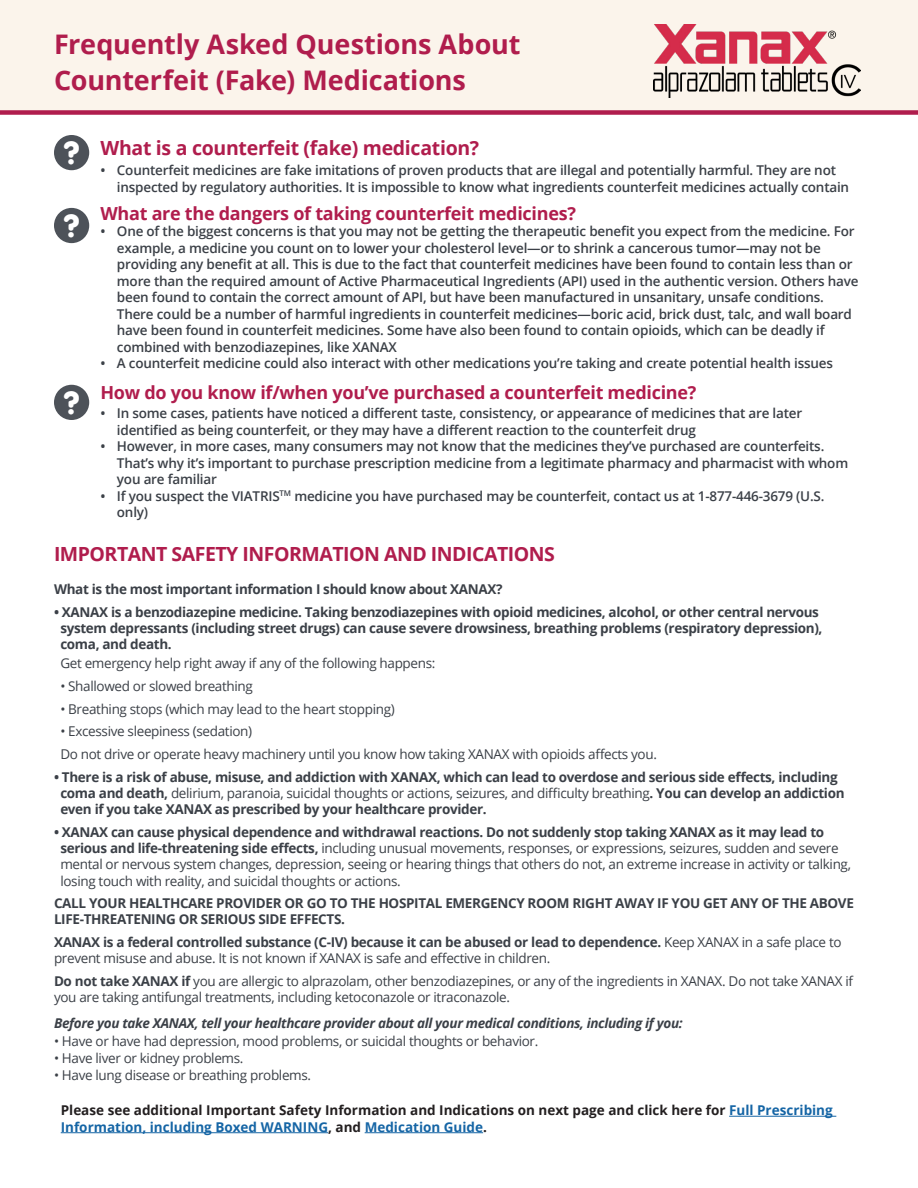
<style>
.page{position:relative;width:918px;height:1188px;background:#fff}
.page>*{position:absolute;margin:0;border:0;box-sizing:border-box;transform-origin:0 0}
.t1{font:900 31.5px "VAG Rounded Std";color:#fff}
.t2{font:700 27px/36px "Open Sans";letter-spacing:-.005em;color:#b01d4d}
.t3{font:700 19.5px "Open Sans";letter-spacing:-.025em;color:#b01d4d}
.t4{font:700 18px "Open Sans";letter-spacing:-.015em;color:#b01d4d}
.t5{font:600 13.5px/16.5px "Open Sans";letter-spacing:-.015em;color:#3b4047}
.t6{font:13.5px/16.2px "Open Sans";letter-spacing:-.025em;color:#3b4047}
.t7{font:700 13.5px/16.2px "Open Sans";letter-spacing:-.025em;color:#3b4047}
.t8{font:700 13.5px/16.5px "Open Sans";color:#231f20}
.t9{font:italic 700 13.5px "Open Sans";letter-spacing:-.025em;color:#3b4047}
.s1{font-weight:400}
.s2{font-weight:700}
.s3{color:#1565a5}
</style>
<div class="page">
<div style="left:0;top:0;width:918px;height:115px;background:#fbf4eb"></div>
<img style="left:654px;top:24px;width:206px;height:73px">
<hr style="left:729px;top:1116px;width:107px;height:1px;background:#1565a5">
<hr style="left:61px;top:1132px;width:267px;height:1px;background:#1565a5">
<hr style="left:365px;top:1132px;width:118px;height:1px;background:#1565a5">
<div style="left:54px;top:135px;width:35px;height:35px;background:#4d5259;border-radius:50%"></div>
<div style="left:54px;top:385px;width:35px;height:35px;background:#4d5259;border-radius:50%"></div>
<div style="left:54px;top:208px;width:35px;height:35px;background:#4d5259;border-radius:50%"></div>
<p class="t2" style="left:54px;top:25px;width:468px">Frequently Asked Questions About<br>Counterfeit (Fake) Medications</p>
<p class="t3" style="left:100px;top:134px;width:380px">What is a counterfeit (fake) medication?</p>
<p class="t5" style="left:117px;top:162px;width:734px;text-indent:-16px">• Counterfeit medicines are fake imitations of proven products that are illegal and potentially harmful. They are not inspected by regulatory authorities. It is impossible to know what ingredients counterfeit medicines actually contain</p>
<p class="t4" style="left:100px;top:201px;width:477px">What are the dangers of taking counterfeit medicines?</p>
<p class="t5" style="left:117px;top:223px;width:743px;text-indent:-16px">• One of the biggest concerns is that you may not be getting the therapeutic benefit you expect from the medicine. For example, a medicine you count on to lower your cholesterol level—or to shrink a cancerous tumor—may not be providing any benefit at all. This is due to the fact that counterfeit medicines have been found to contain less than or more than the required amount of Active Pharmaceutical Ingredients (API) used in the authentic version. Others have been found to contain the correct amount of API, but have been manufactured in unsanitary, unsafe conditions.<br>There could be a number of harmful ingredients in counterfeit medicines—boric acid, brick dust, talc, and wall board have been found in counterfeit medicines. Some have also been found to contain opioids, which can be deadly if combined with benzodiazepines, like XANAX</p>
<p class="t5" style="left:100px;top:355px;width:734px">• A counterfeit medicine could also interact with other medications you’re taking and create potential health issues</p>
<p class="t4" style="left:100px;top:379px;width:598px">How do you know if/when you’ve purchased a counterfeit medicine?</p>
<p class="t5" style="left:117px;top:405px;width:687px;text-indent:-16px">• In some cases, patients have noticed a different taste, consistency, or appearance of medicines that are later identified as being counterfeit, or they may have a different reaction to the counterfeit drug</p>
<p class="t5" style="left:117px;top:438px;width:733px;text-indent:-16px">• However, in more cases, many consumers may not know that the medicines they’ve purchased are counterfeits.<br>That’s why it’s important to purchase prescription medicine from a legitimate pharmacy and pharmacist with whom you are familiar</p>
<p class="t5" style="left:117px;top:487px;width:709px;text-indent:-16px">• If you suspect the VIATRIS<sup>TM</sup> medicine you have purchased may be counterfeit, contact us at 1-877-446-3679 (U.S. only)</p>
<p class="t3" style="left:54px;top:540px;width:503px">IMPORTANT SAFETY INFORMATION AND INDICATIONS</p>
<p class="t7" style="left:54px;top:581px;width:450px">What is the most important information I should know about XANAX?</p>
<p class="t7" style="left:60px;top:603px;width:764px;text-indent:-6px">• XANAX is a benzodiazepine medicine. Taking benzodiazepines with opioid medicines, alcohol, or other central nervous system depressants (including street drugs) can cause severe drowsiness, breathing problems (respiratory depression), coma, and death.</p>
<p class="t6" style="left:60px;top:655px;width:377px">Get emergency help right away if any of the following happens:</p>
<p class="t6" style="left:60px;top:678px;width:194px">• Shallowed or slowed breathing</p>
<p class="t6" style="left:60px;top:700px;width:336px">• Breathing stops (which may lead to the heart stopping)</p>
<p class="t6" style="left:60px;top:723px;width:193px">• Excessive sleepiness (sedation)</p>
<p class="t6" style="left:60px;top:746px;width:598px">Do not drive or operate heavy machinery until you know how taking XANAX with opioids affects you.</p>
<p class="t7" style="left:60px;top:769px;width:786px;text-indent:-6px">• There is a risk of abuse, misuse, and addiction with XANAX, which can lead to overdose and serious side effects, including coma and death, <span class="s1">delirium, paranoia, suicidal thoughts or actions, seizures, and difficulty breathing</span>. You can develop an addiction even if you take XANAX as prescribed by your healthcare provider.</p>
<p class="t6" style="left:60px;top:824px;width:792px;text-indent:-6px"><span class="s2">• XANAX can cause physical dependence and withdrawal reactions. Do not suddenly stop taking XANAX as it may lead to serious and life-threatening side effects,</span> including unusual movements, responses, or expressions, seizures, sudden and severe mental or nervous system changes, depression, seeing or hearing things that others do not, an extreme increase in activity or talking, losing touch with reality, and suicidal thoughts or actions.</p>
<p class="t7" style="left:54px;top:895px;width:801px">CALL YOUR HEALTHCARE PROVIDER OR GO TO THE HOSPITAL EMERGENCY ROOM RIGHT AWAY IF YOU GET ANY OF THE ABOVE<br>LIFE-THREATENING OR SERIOUS SIDE EFFECTS.</p>
<p class="t6" style="left:54px;top:934px;width:789px"><span class="s2">XANAX is a federal controlled substance (C-IV) because it can be abused or lead to dependence.</span> Keep XANAX in a safe place to prevent misuse and abuse. It is not known if XANAX is safe and effective in children.</p>
<p class="t6" style="left:54px;top:973px;width:801px"><span class="s2">Do not take XANAX if</span> you are allergic to alprazolam, other benzodiazepines, or any of the ingredients in XANAX. Do not take XANAX if you are taking antifungal treatments, including ketoconazole or itraconazole.</p>
<p class="t9" style="left:54px;top:1014px;width:630px">Before you take XANAX, tell your healthcare provider about all your medical conditions, including if you:</p>
<p class="t6" style="left:54px;top:1032px;width:486px">• Have or have had depression, mood problems, or suicidal thoughts or behavior.</p>
<p class="t6" style="left:54px;top:1050px;width:191px">• Have liver or kidney problems.</p>
<p class="t6" style="left:54px;top:1067px;width:259px">• Have lung disease or breathing problems.</p>
<p class="t1" style="left:64px;top:134px;width:17px">?</p>
<p class="t1" style="left:64px;top:207px;width:17px">?</p>
<p class="t1" style="left:64px;top:384px;width:17px">?</p>
<p class="t8" style="left:61px;top:1102px;width:774px">Please see additional Important Safety Information and Indications on next page and click here for <span class="s3">Full Prescribing<br>Information, including Boxed WARNING</span>, and <span class="s3">Medication Guide</span>.</p>
</div>
